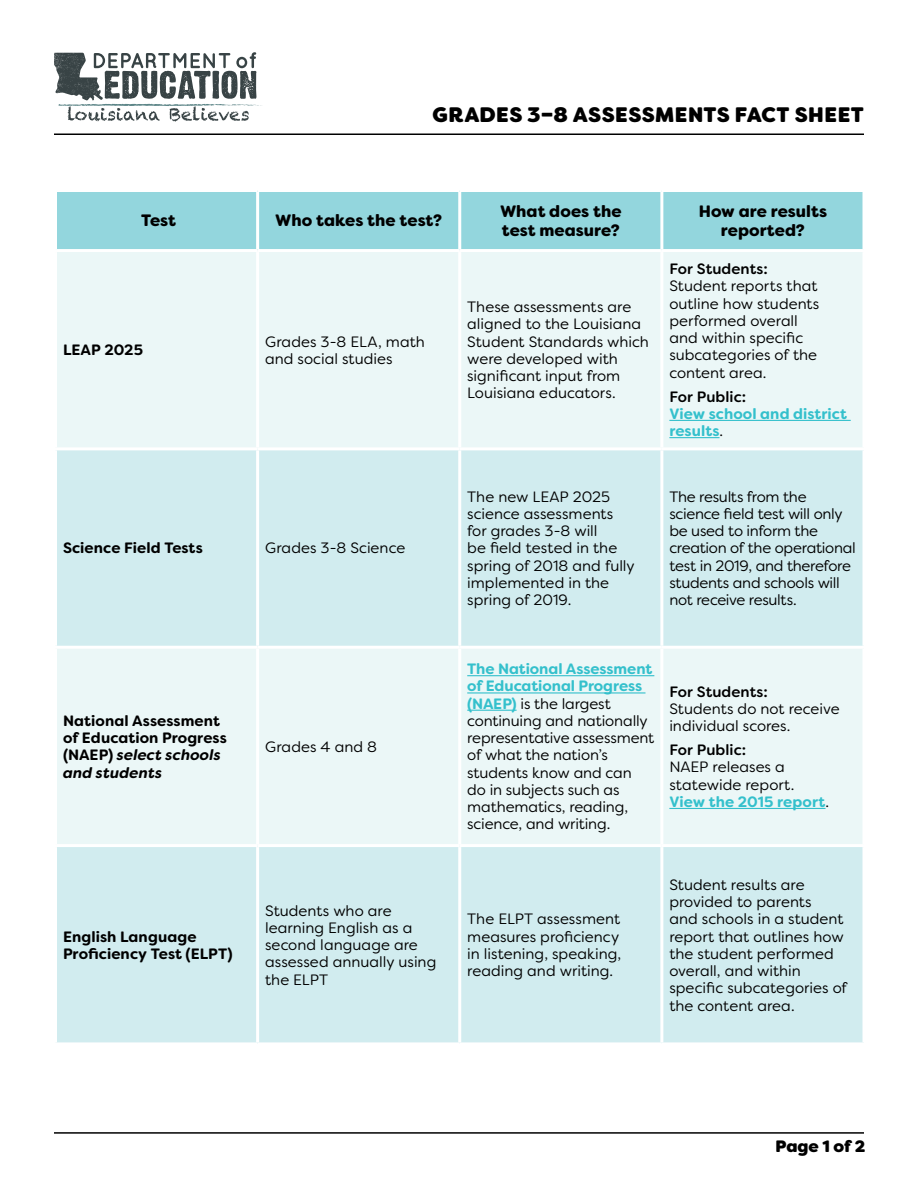
<style>
.page{position:relative;width:918px;height:1188px;background:#fff}
.page>*{position:absolute;margin:0;border:0;box-sizing:border-box;transform-origin:0 0}
.t1{font:800 21px "Filson Soft";letter-spacing:.015em;color:#000}
.t2{font:900 16.5px/18.9px "Filson Soft";letter-spacing:.005em;color:#000}
.t3{font:800 16.5px "Filson Soft";letter-spacing:-.005em;color:#000}
.List_Paragraph{font:15px/17.2px "Filson Soft";color:#000}
.t4{font:700 15px/17.2px "Filson Soft";letter-spacing:.005em;color:#000}
.t5{font:500 15px "Filson Soft";letter-spacing:.005em;color:#000}
.t6{font:700 15px/17.2px "Filson Soft";letter-spacing:.005em;color:#34c0cc}
.s1{font-style:italic}
.s2{font-weight:400;color:#000}
.s3{font-weight:700;color:#34c0cc}
</style>
<div class="page">
<div style="left:57px;top:192px;width:805px;height:57px;background:#93d6dd"></div>
<div style="left:57px;top:252px;width:805px;height:195px;background:#ebf7f7"></div>
<svg style="left:57px;top:450px;width:805px;height:592px;background:#d9eff1"></svg>
<hr style="left:54px;top:844px;width:204px;height:3px;background:#fff">
<hr style="left:258px;top:844px;width:202px;height:3px;background:#fff">
<hr style="left:256px;top:847px;width:3px;height:195px;background:#fff">
<hr style="left:460px;top:844px;width:202px;height:3px;background:#fff">
<hr style="left:458px;top:847px;width:3px;height:195px;background:#fff">
<hr style="left:660px;top:847px;width:3px;height:195px;background:#fff">
<hr style="left:256px;top:192px;width:3px;height:57px;background:#fff">
<hr style="left:458px;top:192px;width:3px;height:57px;background:#fff">
<hr style="left:660px;top:192px;width:3px;height:57px;background:#fff">
<svg style="left:862px;top:192px;width:1px;height:57px"></svg>
<hr style="left:256px;top:252px;width:3px;height:195px;background:#fff">
<hr style="left:458px;top:252px;width:3px;height:195px;background:#fff">
<hr style="left:660px;top:252px;width:3px;height:195px;background:#fff">
<hr style="left:256px;top:450px;width:3px;height:196px;background:#fff">
<hr style="left:458px;top:450px;width:3px;height:196px;background:#fff">
<hr style="left:660px;top:450px;width:3px;height:196px;background:#fff">
<svg style="left:862px;top:450px;width:2px;height:196px"></svg>
<hr style="left:54px;top:646px;width:204px;height:3px;background:#fff">
<hr style="left:258px;top:646px;width:202px;height:3px;background:#fff">
<hr style="left:256px;top:649px;width:3px;height:195px;background:#fff">
<hr style="left:460px;top:646px;width:202px;height:3px;background:#fff">
<hr style="left:458px;top:649px;width:3px;height:195px;background:#fff">
<hr style="left:662px;top:646px;width:204px;height:3px;background:#fff">
<hr style="left:660px;top:649px;width:3px;height:195px;background:#fff">
<hr style="left:662px;top:844px;width:204px;height:3px;background:#fff">
<svg style="left:862px;top:847px;width:1px;height:195px"></svg>
<hr style="left:669px;top:420px;width:182px;height:1px;background:#34c0cc">
<hr style="left:669px;top:437px;width:51px;height:1px;background:#34c0cc">
<hr style="left:467px;top:675px;width:187px;height:1px;background:#34c0cc">
<hr style="left:467px;top:692px;width:179px;height:2px;background:#34c0cc">
<hr style="left:467px;top:710px;width:50px;height:1px;background:#34c0cc">
<hr style="left:669px;top:808px;width:157px;height:1px;background:#34c0cc">
<svg style="left:54px;top:52px;width:202px;height:70px"></svg>
<img style="left:58px;top:104px;width:94px;height:2px">
<hr style="left:54px;top:134px;width:810px;height:1px;background:#000">
<hr style="left:54px;top:1132px;width:810px;height:2px;background:#000">
<p class="t1" style="left:433px;top:101px;width:433px">GRADES 3–8 ASSESSMENTS FACT SHEET</p>
<p class="t2" style="left:141px;top:211px;width:36px">Test</p>
<p class="t2" style="left:275px;top:211px;width:168px">Who takes the test?</p>
<p class="t2" style="left:500px;top:202px;width:123px">What does the test measure?</p>
<p class="t2" style="left:699px;top:202px;width:130px;text-align:center">How are results reported?</p>
<p class="t4" style="left:63px;top:341px;width:82px">LEAP 2025</p>
<p class="List_Paragraph" style="left:265px;top:333px;width:161px">Grades 3-8 ELA, math and social studies</p>
<p class="t4" style="left:63px;top:540px;width:141px">Science Field Tests</p>
<p class="List_Paragraph" style="left:265px;top:540px;width:142px">Grades 3-8 Science</p>
<p class="t4" style="left:63px;top:712px;width:165px">National Assessment of Education Progress (NAEP) <span class="s1">select schools and students</span></p>
<p class="List_Paragraph" style="left:265px;top:738px;width:113px">Grades 4 and 8</p>
<p class="List_Paragraph" style="left:467px;top:298px;width:183px">These assessments are aligned to the Louisiana<br>Student Standards which were developed with significant input from<br>Louisiana educators.</p>
<p class="t5" style="left:669px;top:259px;width:100px">For Students:</p>
<p class="List_Paragraph" style="left:669px;top:277px;width:152px">Student reports that outline how students performed overall and within specific subcategories of the content area.</p>
<p class="t5" style="left:669px;top:387px;width:78px">For Public:</p>
<p class="t6" style="left:669px;top:405px;width:179px">View school and district results<span class="s2">.</span></p>
<p class="List_Paragraph" style="left:467px;top:488px;width:169px">The new LEAP 2025 science assessments for grades 3-8 will<br>be field tested in the spring of 2018 and fully implemented in the spring of 2019.</p>
<p class="List_Paragraph" style="left:669px;top:488px;width:188px">The results from the science field test will only be used to inform the creation of the operational test in 2019, and therefore students and schools will not receive results.</p>
<p class="List_Paragraph" style="left:467px;top:660px;width:189px"><span class="s3">The National Assessment of Educational Progress (NAEP)</span> is the largest continuing and nationally representative assessment of what the nation’s students know and can<br>do in subjects such as mathematics, reading, science, and writing.</p>
<p class="t5" style="left:669px;top:682px;width:100px">For Students:</p>
<p class="List_Paragraph" style="left:669px;top:700px;width:172px">Students do not receive individual scores.</p>
<p class="t5" style="left:669px;top:740px;width:78px">For Public:</p>
<p class="List_Paragraph" style="left:669px;top:759px;width:161px">NAEP releases a statewide report.<br><span class="s3">View the 2015 report</span>.</p>
<p class="t4" style="left:63px;top:928px;width:171px">English Language<br>Proficiency Test (ELPT)</p>
<p class="List_Paragraph" style="left:265px;top:902px;width:173px">Students who are learning English as a second language are assessed annually using the ELPT</p>
<p class="List_Paragraph" style="left:467px;top:910px;width:156px">The ELPT assessment measures proficiency in listening, speaking, reading and writing.</p>
<p class="List_Paragraph" style="left:669px;top:876px;width:179px">Student results are provided to parents<br>and schools in a student report that outlines how the student performed overall, and within specific subcategories of the content area.</p>
<p class="t3" style="left:775px;top:1136px;width:92px">Page 1 of 2</p>
</div>
